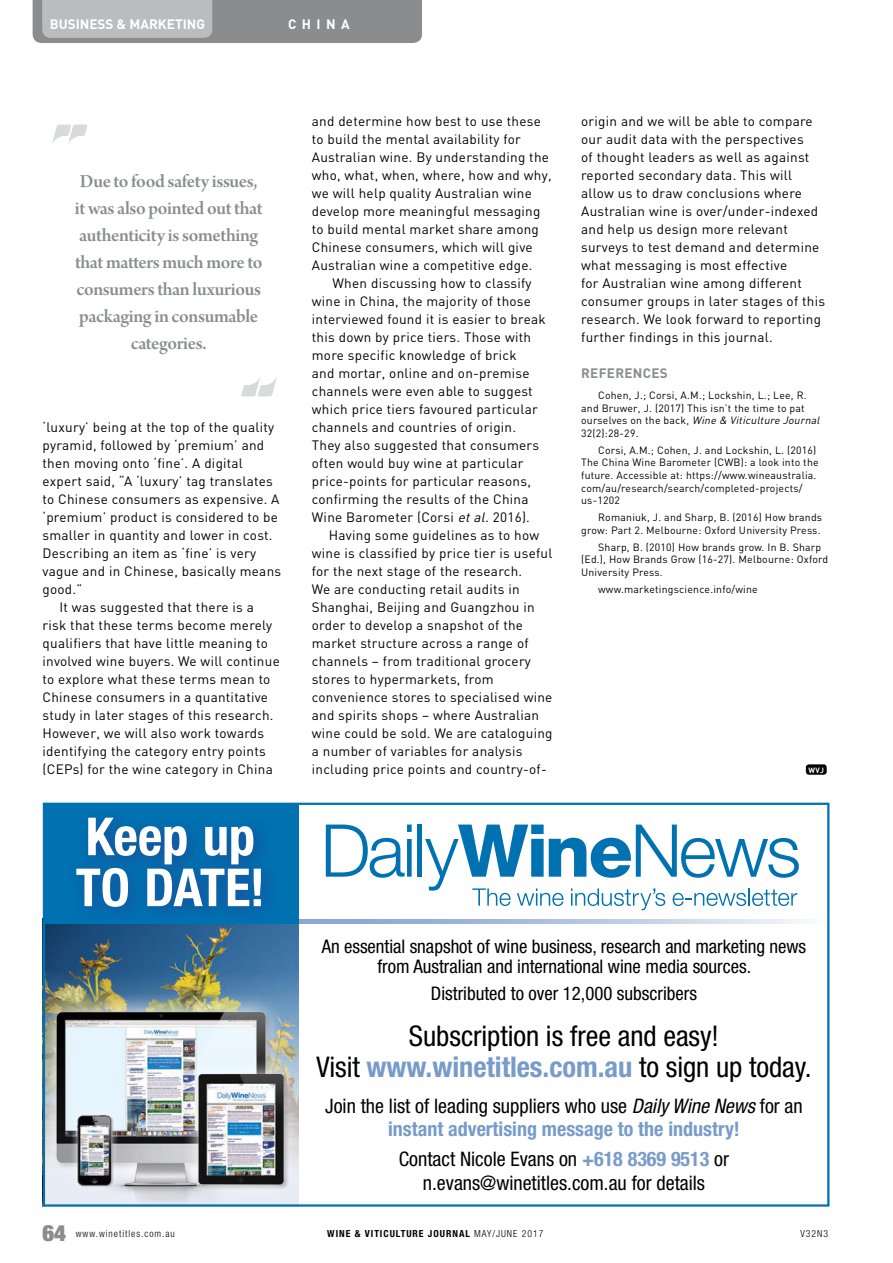
<style>
.page{position:relative;width:893px;height:1263px;background:#fff}
.page>*{position:absolute;margin:0;border:0;box-sizing:border-box;transform-origin:0 0}
.t1{font:700 condensed 52.5px/51px "Helvetica Neue LT Std";letter-spacing:-.005em;color:#fff}
.t2{font:condensed 28.5px/31.7px "Helvetica Neue LT Std";color:#000;text-align:center}
.t3{font:900 condensed 22.5px "Helvetica Neue LT Std";color:#8a8c8e}
.t4{font:condensed 20.1px/23.4px "Helvetica Neue LT Std";color:#000;text-align:center}
.Pull_Quote{font:19.5px/27px "Arno Pro Smbd Subhead";letter-spacing:-.015em;color:#8a8c8e;text-align:center}
.t5{font:condensed 18.75px/20.1px "Helvetica Neue LT Std";color:#000;text-align:center}
.Body_Copy{font:13.5px/18px "DIN";letter-spacing:.02em;color:#000}
.SUBHEAD{font:700 13.5px "DIN";color:#fff}
.SUBHEAD-2{font:700 13.5px "DIN";letter-spacing:.02em;color:#8a8c8e}
.Reference{font:10.5px/12.6px "DIN";letter-spacing:.02em;color:#000}
.t6{font:700 condensed 9.75px "Helvetica Neue LT Std";letter-spacing:.1em;color:#000}
.t7{font:300 condensed 9.75px "Helvetica Neue LT Std";letter-spacing:.1em;color:#000}
.SUBHEAD-3{font:700 7.5px "DIN";color:#fff}
.s1{font-style:italic}
.s2{font-weight:700;color:#789bca}
.s3{font-weight:300}
</style>
<div class="page">
<div style="left:806px;top:764px;width:21px;height:11px;background:#000;border-radius:3px"></div>
<svg style="left:326px;top:824px;width:86px;height:54px"></svg>
<div style="left:417px;top:824px;width:5px;height:53px;background:#0071b1"></div>
<svg style="left:425px;top:824px;width:374px;height:86px"></svg>
<svg style="left:298px;top:919px;width:505px;height:4px;background:#b2c5e0"></svg>
<img style="left:46px;top:923px;width:252px;height:49px">
<img style="left:46px;top:972px;width:252px;height:231px">
<div style="left:43px;top:803px;width:255px;height:120px;background:#0071b1"></div>
<div style="left:66px;top:807px;width:213px;height:118px;background:#0668ab"></div>
<img style="left:46px;top:989px;width:229px;height:214px">
<img style="left:182px;top:1058px;width:117px;height:142px">
<img style="left:198px;top:1074px;width:86px;height:110px">
<svg style="left:70px;top:1108px;width:49px;height:84px;background:#cbd0d7"></svg>
<img style="left:77px;top:1115px;width:36px;height:70px">
<div style="left:43px;top:803px;width:786px;height:403px;border:2px solid #0071b1"></div>
<svg style="left:241px;top:377px;width:36px;height:19px"></svg>
<svg style="left:52px;top:125px;width:35px;height:19px"></svg>
<svg style="left:33px;top:0;width:389px;height:43px;background:#9c9ea0"></svg>
<p class="SUBHEAD" style="left:50px;top:15px;width:157px">BUSINESS &amp; MARKETING</p>
<p class="SUBHEAD" style="left:288px;top:15px;width:63px">CHINA</p>
<p class="SUBHEAD" style="left:50px;top:20px;width:157px">BUSINESS &amp; MARKETING</p>
<p class="Pull_Quote" style="left:75px;top:169px;width:189px">Due to food safety issues, it was also pointed out that authenticity is something that matters much more to consumers than luxurious packaging in consumable categories.</p>
<p class="Body_Copy" style="left:43px;top:418px;width:240px">‘luxury’ being at the top of the quality pyramid, followed by ‘premium’ and then moving onto ‘fine’. A digital expert said, “A ‘luxury’ tag translates to Chinese consumers as expensive. A ‘premium’ product is considered to be smaller in quantity and lower in cost.<br>Describing an item as ‘fine’ is very vague and in Chinese, basically means good.”</p>
<p class="Body_Copy" style="left:43px;top:598px;width:239px;text-indent:17px">It was suggested that there is a risk that these terms become merely qualifiers that have little meaning to involved wine buyers. We will continue to explore what these terms mean to Chinese consumers in a quantitative study in later stages of this research.<br>However, we will also work towards identifying the category entry points (CEPs) for the wine category in China</p>
<p class="t1" style="left:76px;top:810px;width:191px">Keep up<br>TO DATE!</p>
<p class="Body_Copy" style="left:312px;top:112px;width:241px">and determine how best to use these to build the mental availability for Australian wine. By understanding the who, what, when, where, how and why, we will help quality Australian wine develop more meaningful messaging to build mental market share among Chinese consumers, which will give Australian wine a competitive edge.</p>
<p class="Body_Copy" style="left:312px;top:274px;width:235px;text-indent:21px">When discussing how to classify wine in China, the majority of those interviewed found it is easier to break this down by price tiers. Those with more specific knowledge of brick<br>and mortar, online and on-premise channels were even able to suggest which price tiers favoured particular channels and countries of origin.<br>They also suggested that consumers often would buy wine at particular price-points for particular reasons, confirming the results of the China Wine Barometer (Corsi <span class="s1">etal.</span>2016).</p>
<p class="Body_Copy" style="left:312px;top:526px;width:242px;text-indent:17px">Having some guidelines as to how wine is classified by price tier is useful for the next stage of the research.<br>We are conducting retail audits in Shanghai, Beijing and Guangzhou in order to develop a snapshot of the market structure across a range of channels – from traditional grocery stores to hypermarkets, from convenience stores to specialised wine and spirits shops – where Australian wine could be sold. We are cataloguing a number of variables for analysis including price points and country-of-</p>
<p class="Body_Copy" style="left:581px;top:112px;width:246px">origin and we will be able to compare our audit data with the perspectives<br>of thought leaders as well as against reported secondary data. This will allow us to draw conclusions where Australian wine is over/under-indexed and help us design more relevant surveys to test demand and determine what messaging is most effective<br>for Australian wine among different consumer groups in later stages of this research. We look forward to reporting further findings in this journal.</p>
<p class="SUBHEAD-2" style="left:581px;top:364px;width:88px">REFERENCES</p>
<p class="Reference" style="left:581px;top:389px;width:243px;text-indent:17px">Cohen, J.; Corsi, A.M.; Lockshin, L.; Lee, R. and Bruwer, J. (2017) This isn’t the time to pat<br>o u rs e lve s o n t h e b a c k , <span class="s1">Wine &amp; Viticulture Journal </span>32(2):28-29.</p>
<p class="Reference" style="left:581px;top:443px;width:239px;text-indent:17px">Corsi, A.M.; Cohen, J. and Lockshin, L. (2016)<br>The China Wine Barometer (CWB): a look into the future. Accessible at: https://www.wineaustralia. com/au/research/search/completed-projects/ us-1202</p>
<p class="Reference" style="left:581px;top:511px;width:243px;text-align:right">Romaniuk, J. and Sharp, B. (2016) How brands grow: Part 2. Melbourne: Oxford University Press.</p>
<p class="Reference" style="left:581px;top:540px;width:248px;text-indent:17px">Sharp, B. (2010) How brands grow. In B. Sharp (Ed.), How Brands Grow (16-27). Melbourne: Oxford<br>University Press.</p>
<p class="Reference" style="left:598px;top:582px;width:161px">www.marketingscience.info/wine</p>
<p class="SUBHEAD-3" style="left:808px;top:765px;width:17px">WVJ</p>
<p class="t5" style="left:322px;top:936px;width:486px">An essential snapshot of wine business, research and marketing news from Australian and international wine media sources.</p>
<p class="t5" style="left:431px;top:983px;width:268px">Distributed to over 12,000 subscribers</p>
<p class="t2" style="left:316px;top:1019px;width:497px">Subscription is free and easy!<br>Visit <span class="s2">www.winetitles.com.au</span> to sign up today.</p>
<p class="t4" style="left:325px;top:1094px;width:479px">Join the list of leading suppliers who use <span class="s1">Daily Wine News</span> for an <span class="s2">instant advertising message to the industry!</span></p>
<p class="t4" style="left:399px;top:1147px;width:332px">Contact Nicole Evans on <span class="s2">+618 8369 9513</span> or n.evans@winetitles.com.au for details</p>
<h3 class="t3" style="left:43px;top:1219px;width:25px">64</h3>
<p class="t7" style="left:76px;top:1228px;width:101px">www.winetitles.com.au</p>
<p class="t6" style="left:327px;top:1227px;width:218px">WINE &amp; VITICULTURE JOURNAL <span class="s3">MAY/JUNE 2017</span></p>
<p class="t7" style="left:800px;top:1228px;width:29px">V32N3</p>
</div>
